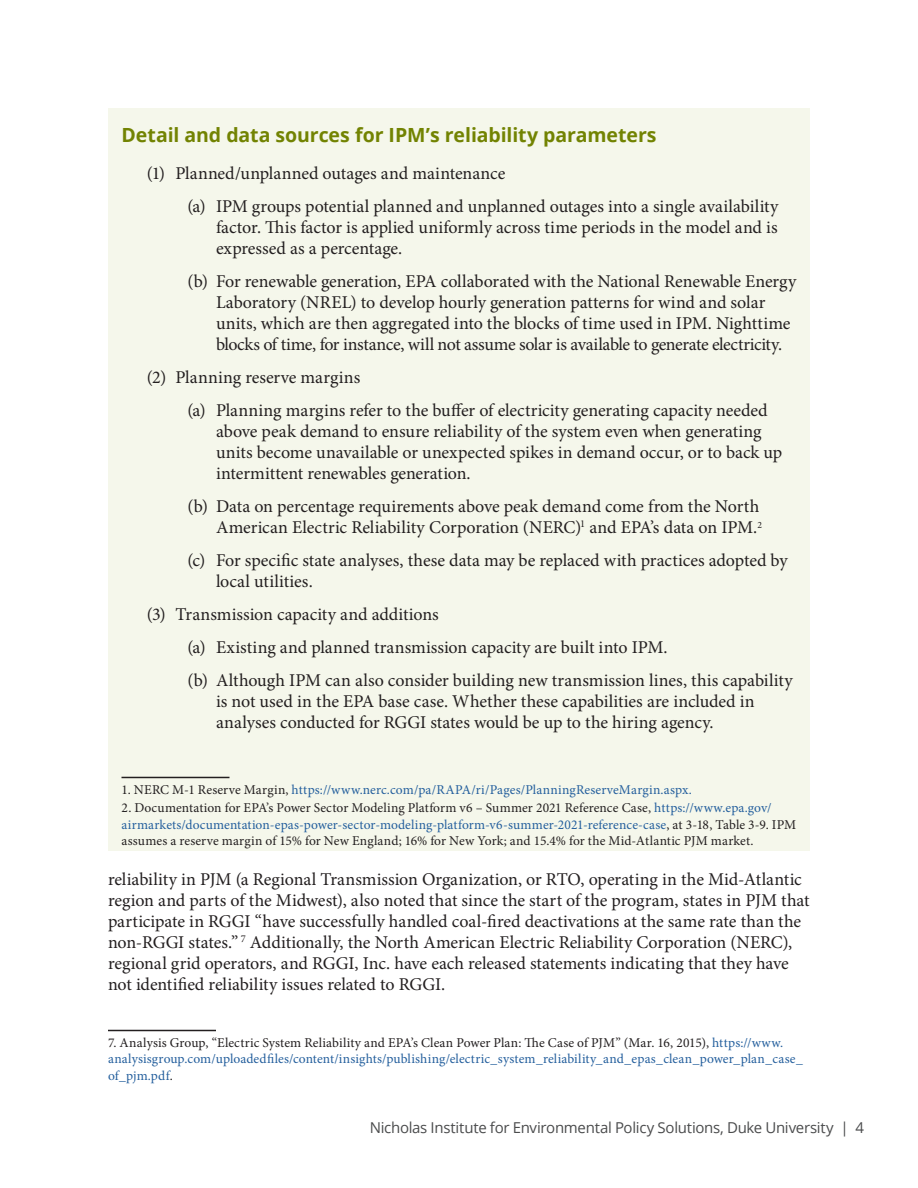
<style>
.page{position:relative;width:918px;height:1188px;background:#fff}
.page>*{position:absolute;margin:0;border:0;box-sizing:border-box;transform-origin:0 0}
.Two_column_Sidebar_H{font:700 19.5px "Open Sans";letter-spacing:-.005em;color:#728302}
.Body_text{font:18px/21px "Minion Pro";letter-spacing:-.005em;color:#231f20}
.t1{font:15px "Open Sans";letter-spacing:-.02em;color:#4b4c4d}
.Footnote_text{font:13.5px/16.5px "Minion Pro";letter-spacing:.01em;color:#245f9d}
.Footnote_text-2{font:13.5px/16.5px "Minion Pro";letter-spacing:.005em;color:#231f20}
.s1{color:#231f20}
.s2{color:#245f9d}
</style>
<div class="page">
<hr style="left:108px;top:1030px;width:108px;height:1px;background:#231f20">
<div style="left:108px;top:108px;width:702px;height:742px;background:#f5f7eb"></div>
<hr style="left:122px;top:777px;width:108px;height:1px;background:#231f20">
<p class="Two_column_Sidebar_H" style="left:122px;top:121px;width:537px">Detail and data sources for IPM’s reliability parameters</p>
<p class="Body_text" style="left:147px;top:163px;width:360px">(1) Planned/unplanned outages and maintenance</p>
<p class="Body_text" style="left:216px;top:196px;width:564px;text-align:justify;text-indent:-29px">(a) IPM groups potential planned and unplanned outages into a single availability factor. This factor is applied uniformly across time periods in the model and is expressed as a percentage.</p>
<p class="Body_text" style="left:216px;top:271px;width:582px;text-indent:-29px">(b) For renewable generation, EPA collaborated with the National Renewable Energy Laboratory (NREL) to develop hourly generation patterns for wind and solar units, which are then aggregated into the blocks of time used in IPM. Nighttime blocks of time, for instance, will not assume solar is available to generate electricity.</p>
<p class="Body_text" style="left:147px;top:367px;width:215px">(2) Planning reserve margins</p>
<p class="Body_text" style="left:216px;top:400px;width:568px;text-indent:-29px">(a) Planning margins refer to the buffer of electricity generating capacity needed above peak demand to ensure reliability of the system even when generating units become unavailable or unexpected spikes in demand occur, or to back up intermittent renewables generation.</p>
<p class="Body_text" style="left:187px;top:496px;width:576px;text-align:right">(b) Data on percentage requirements above peak demand come from the North<br>American Electric Reliability Corporation (NERC)<sup>1</sup> and EPA’s data on IPM.<sup>2</sup></p>
<p class="Body_text" style="left:216px;top:550px;width:573px;text-indent:-29px">(c) For specific state analyses, these data may be replaced with practices adopted by local utilities.</p>
<p class="Body_text" style="left:147px;top:604px;width:293px">(3) Transmission capacity and additions</p>
<p class="Body_text" style="left:187px;top:637px;width:482px">(a) Existing and planned transmission capacity are built into IPM.</p>
<p class="Body_text" style="left:216px;top:670px;width:578px;text-indent:-29px">(b) Although IPM can also consider building new transmission lines, this capability is not used in the EPA base case. Whether these capabilities are included in analyses conducted for RGGI states would be up to the hiring agency.</p>
<p class="Footnote_text" style="left:122px;top:781px;width:572px"><span class="s1">1. NERC M-1 Reserve Margin,</span> https://www.nerc.com/pa/RAPA/ri/Pages/PlanningReserveMargin.aspx.</p>
<p class="Footnote_text-2" style="left:122px;top:800px;width:676px">2. Documentation for EPA’s Power Sector Modeling Platform v6 – Summer 2021 Reference Case, <span class="s2">https://www.epa.gov/ airmarkets/documentation-epas-power-sector-modeling-platform-v6-summer-2021-reference-case</span>, at 3-18, Table 3-9. IPM assumes a reserve margin of 15% for New England; 16% for New York; and 15.4% for the Mid-Atlantic PJM market.</p>
<p class="Body_text" style="left:108px;top:869px;width:703px">reliability in PJM (a Regional Transmission Organization, or RTO, operating in the Mid-Atlantic region and parts of the Midwest), also noted that since the start of the program, states in PJM that participate in RGGI “have successfully handled coal-fired deactivations at the same rate than the non-RGGI states.” <sup>7</sup> Additionally, the North American Electric Reliability Corporation (NERC), regional grid operators, and RGGI, Inc. have each released statements indicating that they have not identified reliability issues related to RGGI.</p>
<p class="Footnote_text" style="left:108px;top:1035px;width:696px"><span class="s1">7. Analysis Group, “Electric System Reliability and EPA’s Clean Power Plan: The Case of PJM” (Mar. 16, 2015),</span> https://www. analysisgroup.com/uploadedfiles/content/insights/publishing/electric_system_reliability_and_epas_clean_power_plan_case_ of_pjm.pdf<span class="s1">.</span></p>
<p class="t1" style="left:370px;top:1118px;width:496px">Nicholas Institute for Environmental Policy Solutions, Duke University | 4</p>
</div>
